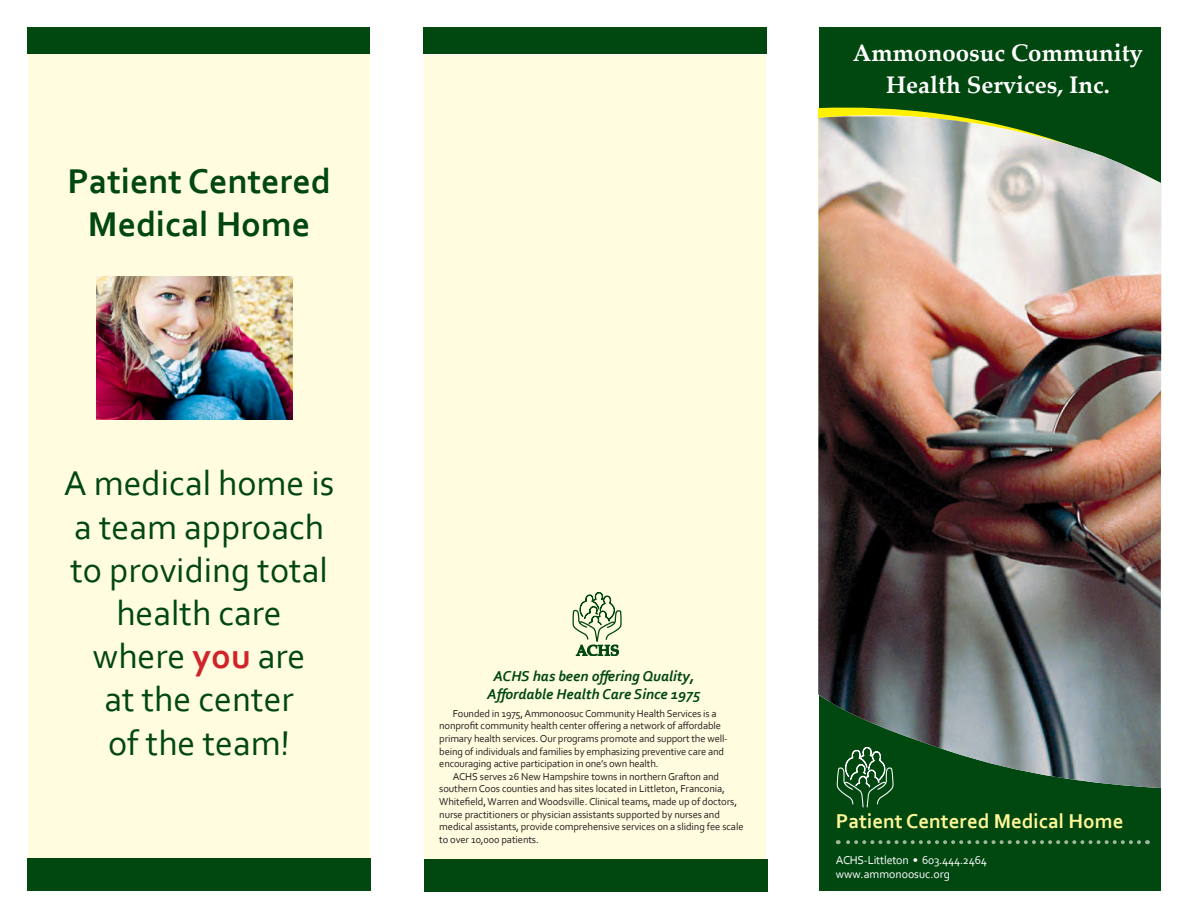
<style>
.page{position:relative;width:1188px;height:918px;background:#fff}
.page>*{position:absolute;margin:0;border:0;box-sizing:border-box;transform-origin:0 0}
.t1{font:36px/43.2px "Corbel";color:#004710;text-align:center}
.t2{font:700 36px/43.2px "Corbel";color:#004710;text-align:center}
.t3{font:700 24px/31.5px "Palatino Linotype";color:#fff;text-align:center}
.t4{font:700 21px "Corbel";color:#fff698}
.t5{font:italic 700 15px/18px "Corbel";color:#004710;text-align:center}
.t6{font:12px "Corbel";letter-spacing:-.02em;color:#fff}
.t7{font:11.85px "Corbel";color:#fff}
.t8{font:10.5px/12.6px "Corbel";letter-spacing:-.01em;color:#231f20}
.s1{font-weight:700;color:#d1232a}
</style>
<div class="page">
<div style="left:819px;top:27px;width:342px;height:864px;background:#004710"></div>
<img style="left:818px;top:116px;width:344px;height:672px">
<svg style="left:837px;top:747px;width:57px;height:60px"></svg>
<svg style="left:838px;top:840px;width:301px;height:4px"></svg>
<div style="left:424px;top:55px;width:342px;height:805px;background:#fffcdf"></div>
<div style="left:27px;top:858px;width:344px;height:33px;background:#004710"></div>
<div style="left:424px;top:859px;width:343px;height:33px;background:#004710"></div>
<div style="left:28px;top:53px;width:342px;height:805px;background:#fffcdf"></div>
<div style="left:423px;top:28px;width:344px;height:26px;background:#004710"></div>
<svg style="left:572px;top:592px;width:50px;height:64px"></svg>
<div style="left:27px;top:28px;width:343px;height:26px;background:#004710"></div>
<img style="left:97px;top:276px;width:196px;height:144px">
<h1 class="t2" style="left:67px;top:159px;width:265px">Patient Centered<br>Medical Home</h1>
<h1 class="t1" style="left:64px;top:461px;width:272px">A medical home is a team approach to providing total health care<br>where <span class="s1">you</span> are<br>at the center<br>of the team!</h1>
<h2 class="t3" style="left:853px;top:37px;width:292px">Ammonoosuc Community<br>Health Services, Inc.</h2>
<h3 class="t5" style="left:487px;top:666px;width:215px">ACHS has been offering Quality,<br>Affordable Health Care Since 1975</h3>
<p class="t8" style="left:439px;top:707px;width:290px;text-indent:14px">Founded in 1975, Ammonoosuc Community Health Services is a nonprofit community health center offering a network of affordable primary health services. Our programs promote and support the well&shy;being of individuals and families by emphasizing preventive care and encouraging active participation in one’s own health.</p>
<p class="t8" style="left:439px;top:770px;width:306px;text-indent:14px">ACHS serves 26 New Hampshire towns in northern Grafton and southern Coos counties and has sites located in Littleton, Franconia, Whitefield, Warren and Woodsville. Clinical teams, made up of doctors, nurse practitioners or physician assistants supported by nurses and medical assistants, provide comprehensive services on a sliding fee scale to over 10,000 patients.</p>
<h3 class="t4" style="left:836px;top:808px;width:289px">Patient Centered Medical Home</h3>
<p class="t6" style="left:836px;top:852px;width:153px">ACHS-Littleton • 603.444.2464</p>
<p class="t7" style="left:836px;top:866px;width:116px">www.ammonoosuc.org</p>
</div>
